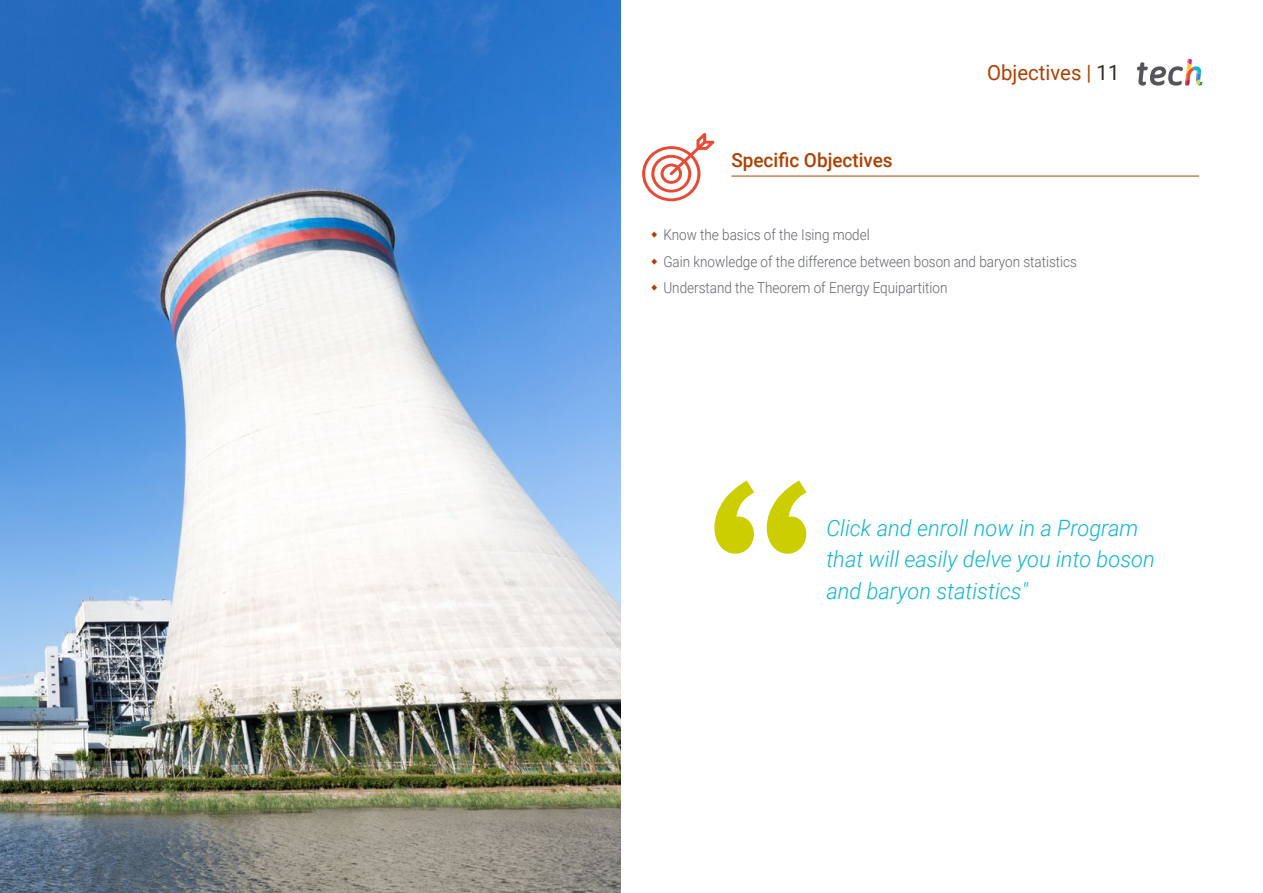
<style>
.page{position:relative;width:1263px;height:893px;background:#fff}
.page>*{position:absolute;margin:0;border:0;box-sizing:border-box;transform-origin:0 0}
.t1{font:italic 300 22.5px/31.5px "Roboto";color:#0fb6cf}
.t2{font:21px "Roboto";color:#ae4000}
.t3{font:500 19.5px "Roboto";color:#ae4000}
.t4{font:300 15px/26.7px "Roboto";color:#61646a;scale:.9 1}
.s1{color:#312e20}
</style>
<div class="page">
<hr style="left:731px;top:176px;width:468px;height:1px;background:#ae4000">
<svg style="left:642px;top:133px;width:72px;height:68px"></svg>
<img style="left:0;top:0;width:621px;height:893px">
<svg style="left:1137px;top:59px;width:65px;height:27px"></svg>
<svg style="left:714px;top:480px;width:92px;height:74px"></svg>
<h3 class="t3" style="left:731px;top:147px;width:163px">Specific Objectives</h3>
<h2 class="t2" style="left:987px;top:57px;width:134px">Objectives | <span class="s1">11</span></h2>
<p class="t4" style="left:663px;top:221px;width:461px">Know the basics of the Ising model<br>Gain knowledge of the difference between boson and baryon statistics<br>Understand the Theorem of Energy Equipartition</p>
<h1 class="t1" style="left:826px;top:511px;width:330px">Click and enroll now in a Program that will easily delve you into boson and baryon statistics"</h1>
</div>
